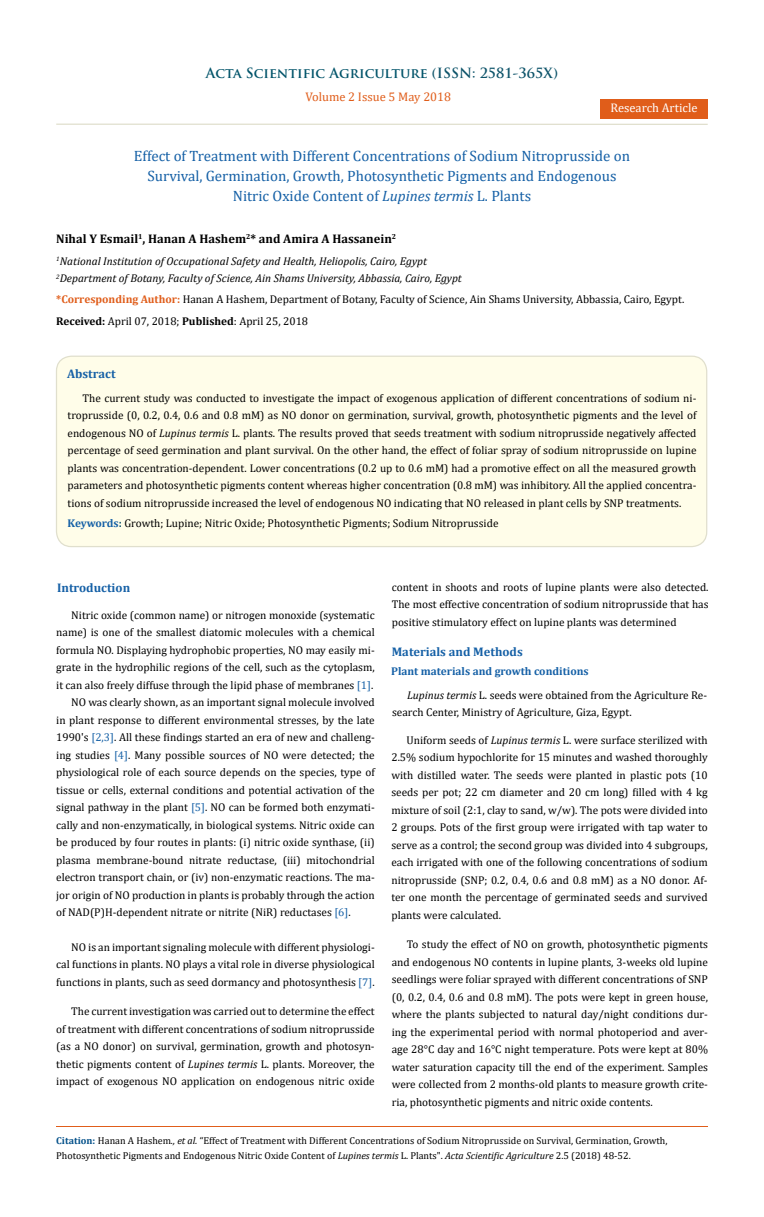
<style>
.page{position:relative;width:764px;height:1217px;background:#fff}
.page>*{position:absolute;margin:0;border:0;box-sizing:border-box;transform-origin:0 0}
.t1{font:15px/20px "Cambria";color:#1560a6;text-align:center}
.t2{font:700 13.75px "Trajan Pro";color:#02546a}
.t3{font:700 12.5px "Cambria";color:#000}
.t4{font:700 12.5px "Cambria";color:#1560a6}
.t5{font:12.5px "Cambria";color:#e05d1a}
.t6{font:12.5px "Cambria";color:#fff}
.t7{font:11.25px/17.5px "Cambria";color:#000;text-align:justify}
.t8{font:italic 11.25px/17.5px "Cambria";color:#000}
.t9{font:700 11.25px "Cambria";color:#1560a6}
.t10{font:10px/15px "Cambria";color:#000}
.s1{color:#0e546a}
.s2{font-style:italic}
.s3{font-weight:700;color:#e05d1a}
.s4{font-weight:700}
.s5{font-weight:700;color:#1560a6}
.s6{font-weight:700;color:#0e546a}
.s7{color:#1560a6}
.s8{font-weight:700;color:#035089}
</style>
<div class="page">
<div style="left:600px;top:99px;width:107px;height:20px;background:#e05d1a"></div>
<hr style="left:56px;top:1126px;width:651px;height:1px;background:#e05d1a">
<hr style="left:56px;top:123px;width:651px;height:2px;background:#e0dfcd">
<div style="left:56px;top:356px;width:650px;height:190px;background:#fffde9;border-radius:15px"></div>
<div style="left:56px;top:355px;width:651px;height:192px;border:1px solid #e0dfcd;border-radius:15px"></div>
<p class="t2" style="left:206px;top:64px;width:354px">Acta Scientific Agriculture <span class="s1">(ISSN: 2581-365X)</span></p>
<p class="t5" style="left:305px;top:90px;width:147px">Volume 2 Issue 5 May 2018</p>
<p class="t6" style="left:610px;top:100px;width:89px">Research Article</p>
<h1 class="t1" style="left:134px;top:146px;width:498px">Effect of Treatment with Different Concentrations of Sodium Nitroprusside on<br>Survival, Germination, Growth, Photosynthetic Pigments and Endogenous<br>Nitric Oxide Content of <span class="s2">Lupines termis</span> L. Plants</h1>
<p class="t3" style="left:56px;top:230px;width:341px">Nihal Y Esmail<sup>1</sup>, Hanan A Hashem<sup>2</sup>* and Amira A Hassanein<sup>2</sup></p>
<p class="t8" style="left:56px;top:252px;width:407px"><sup>1</sup>National Institution of Occupational Safety and Health, Heliopolis, Cairo, Egypt<br><sup>2</sup>Department of Botany, Faculty of Science, Ain Shams University, Abbassia, Cairo, Egypt</p>
<p class="t7" style="left:56px;top:290px;width:629px"><span class="s3">*Corresponding Author:</span> Hanan A Hashem, Department of Botany, Faculty of Science, Ain Shams University, Abbassia, Cairo, Egypt.</p>
<p class="t7" style="left:56px;top:312px;width:253px"><span class="s4">Received:</span> April 07, 2018; <span class="s4">Published</span>: April 25, 2018</p>
<p class="t4" style="left:67px;top:365px;width:50px">Abstract</p>
<p class="t7" style="left:68px;top:389px;width:630px;text-indent:15px">The current study was conducted to investigate the impact of exogenous application of different concentrations of sodium ni&shy;troprusside (0, 0.2, 0.4, 0.6 and 0.8 mM) as NO donor on germination, survival, growth, photosynthetic pigments and the level of endogenous NO of <span class="s2">Lupinus termis</span> L. plants. The results proved that seeds treatment with sodium nitroprusside negatively affected percentage of seed germination and plant survival. On the other hand, the effect of foliar spray of sodium nitroprusside on lupine plants was concentration-dependent. Lower concentrations (0.2 up to 0.6 mM) had a promotive effect on all the measured growth parameters and photosynthetic pigments content whereas higher concentration (0.8 mM) was inhibitory. All the applied concentra&shy;tions of sodium nitroprusside increased the level of endogenous NO indicating that NO released in plant cells by SNP treatments.</p>
<p class="t7" style="left:68px;top:514px;width:432px"><span class="s5">Keywords</span><span class="s6">:</span> Growth; Lupine; Nitric Oxide; Photosynthetic Pigments; Sodium Nitroprusside</p>
<p class="t4" style="left:57px;top:578px;width:75px">Introduction</p>
<p class="t7" style="left:71px;top:605px;width:305px">Nitric oxide (common name) or nitrogen monoxide (systematic</p>
<p class="t7" style="left:56px;top:623px;width:320px">name) is one of the smallest diatomic molecules with a chemical</p>
<p class="t7" style="left:56px;top:641px;width:320px">formula NO. Displaying hydrophobic properties, NO may easily mi-</p>
<p class="t7" style="left:56px;top:658px;width:320px">grate in the hydrophilic regions of the cell, such as the cytoplasm,</p>
<p class="t7" style="left:56px;top:676px;width:319px">it can also freely diffuse through the lipid phase of membranes <span class="s7">[1]</span>.</p>
<p class="t7" style="left:71px;top:693px;width:305px">NO was clearly shown, as an important signal molecule involved</p>
<p class="t7" style="left:56px;top:711px;width:320px">in plant response to different environmental stresses, by the late</p>
<p class="t7" style="left:56px;top:728px;width:320px">1990's <span class="s7">[2,3]</span>. All these findings started an era of new and challeng-</p>
<p class="t7" style="left:56px;top:746px;width:320px">ing studies <span class="s7">[4]</span>. Many possible sources of NO were detected; the</p>
<p class="t7" style="left:56px;top:763px;width:320px">physiological role of each source depends on the species, type of</p>
<p class="t7" style="left:56px;top:781px;width:320px">tissue or cells, external conditions and potential activation of the</p>
<p class="t7" style="left:56px;top:798px;width:320px">signal pathway in the plant <span class="s7">[5]</span>. NO can be formed both enzymati-</p>
<p class="t7" style="left:56px;top:816px;width:320px">cally and non-enzymatically, in biological systems. Nitric oxide can</p>
<p class="t7" style="left:56px;top:833px;width:320px">be produced by four routes in plants: (i) nitric oxide synthase, (ii)</p>
<p class="t7" style="left:56px;top:851px;width:320px">plasma membrane-bound nitrate reductase, (iii) mitochondrial</p>
<p class="t7" style="left:56px;top:868px;width:320px">electron transport chain, or (iv) non-enzymatic reactions. The ma-</p>
<p class="t7" style="left:56px;top:886px;width:320px">jor origin of NO production in plants is probably through the action</p>
<p class="t7" style="left:56px;top:903px;width:296px">of NAD(P)H-dependent nitrate or nitrite (NiR) reductases <span class="s7">[6]</span>.</p>
<p class="t7" style="left:56px;top:937px;width:320px;text-indent:15px">NO is an important signaling molecule with different physiologi&shy;cal functions in plants. NO plays a vital role in diverse physiological functions in plants, such as seed dormancy and photosynthesis <span class="s7">[7]</span>.</p>
<p class="t7" style="left:56px;top:1002px;width:320px;text-indent:15px">The current investigation was carried out to determine the effect of treatment with different concentrations of sodium nitroprusside (as a NO donor) on survival, germination, growth and photosyn&shy;thetic pigments content of <span class="s2">Lupines termis</span> L. plants. Moreover, the impact of exogenous NO application on endogenous nitric oxide</p>
<p class="t7" style="left:392px;top:578px;width:318px">content in shoots and roots of lupine plants were also detected.<br>The most effective concentration of sodium nitroprusside that has positive stimulatory effect on lupine plants was determined</p>
<p class="t9" style="left:391px;top:663px;width:199px">Plant materials and growth conditions</p>
<p class="t4" style="left:392px;top:642px;width:133px">Materials and Methods</p>
<p class="t7" style="left:392px;top:686px;width:316px;text-indent:15px"><span class="s2">Lupinus termis</span> L. seeds were obtained from the Agriculture Re&shy;search Center, Ministry of Agriculture, Giza, Egypt.</p>
<p class="t7" style="left:391px;top:731px;width:318px;text-indent:15px">Uniform seeds of <span class="s2">Lupinus termis</span> L. were surface sterilized with 2.5% sodium hypochlorite for 15 minutes and washed thoroughly with distilled water. The seeds were planted in plastic pots (10 seeds per pot; 22 cm diameter and 20 cm long) filled with 4 kg mixture of soil (2:1, clay to sand, w/w). The pots were divided into 2 groups. Pots of the first group were irrigated with tap water to serve as a control; the second group was divided into 4 subgroups, each irrigated with one of the following concentrations of sodium nitroprusside (SNP; 0.2, 0.4, 0.6 and 0.8 mM) as a NO donor. Af&shy;ter one month the percentage of germinated seeds and survived plants were calculated.</p>
<p class="t7" style="left:392px;top:935px;width:318px;text-indent:15px">To study the effect of NO on growth, photosynthetic pigments and endogenous NO contents in lupine plants, 3-weeks old lupine seedlings were foliar sprayed with different concentrations of SNP (0, 0.2, 0.4, 0.6 and 0.8 mM). The pots were kept in green house, where the plants subjected to natural day/night conditions dur&shy;ing the experimental period with normal photoperiod and aver&shy;age 28°C day and 16°C night temperature. Pots were kept at 80% water saturation capacity till the end of the experiment. Samples were collected from 2 months-old plants to measure growth crite&shy;ria, photosynthetic pigments and nitric oxide contents.</p>
<p class="t10" style="left:56px;top:1132px;width:613px"><span class="s8">Citation:</span> Hanan A Hashem<span class="s2">., et al.</span> “Effect of Treatment with Different Concentrations of Sodium Nitroprusside on Survival, Germination, Growth,<br>Photosynthetic Pigments and Endogenous Nitric Oxide Content of <span class="s2">Lupines termis</span> L. Plants". <span class="s2">Acta Scientific Agriculture</span> 2.5 (2018) 48-52.</p>
</div>
